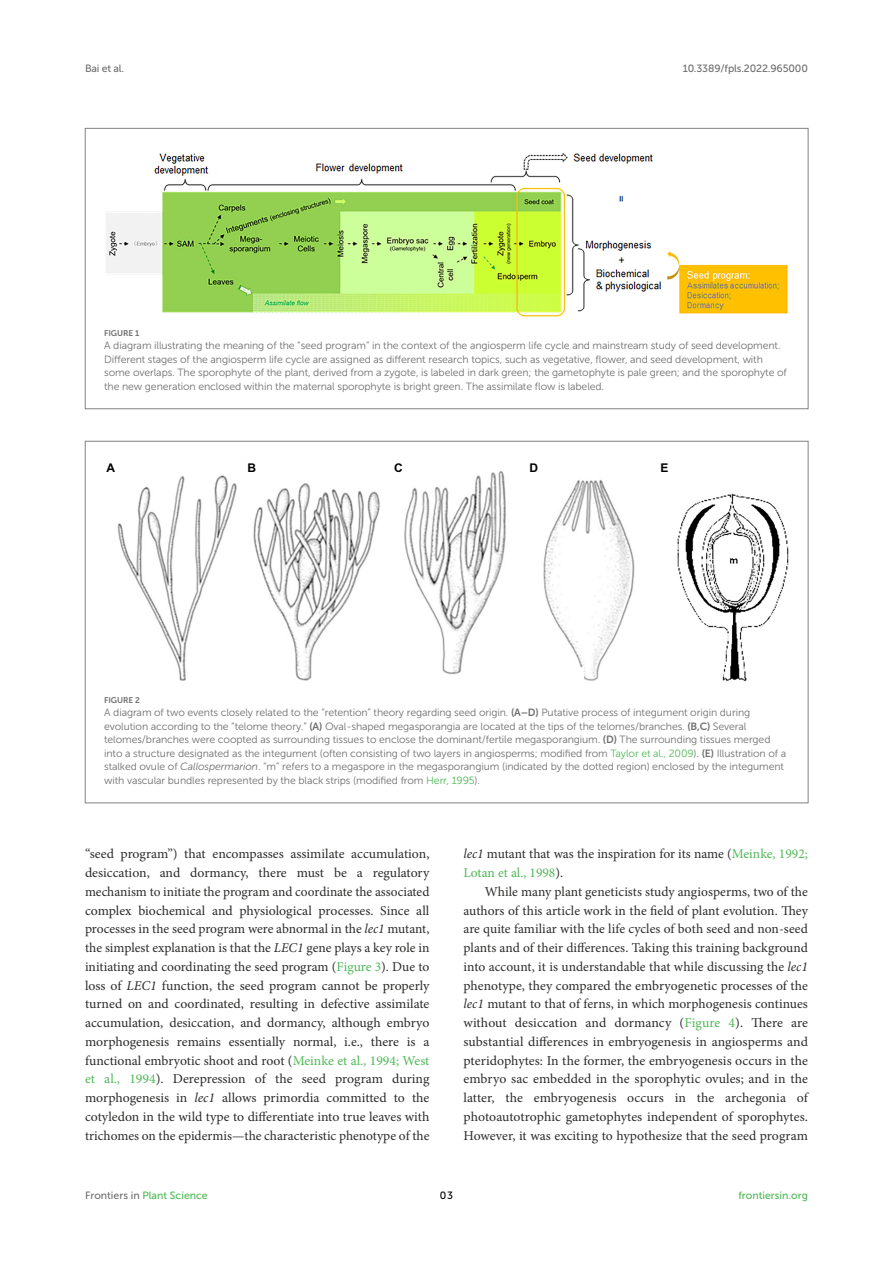
<style>
.page{position:relative;width:893px;height:1263px;background:#fff}
.page>*{position:absolute;margin:0;border:0;box-sizing:border-box;transform-origin:0 0}
.TEXT_FLUSH{font:13.5px/18.8px "Minion Pro";color:#2b2b2a;text-align:justify}
.TEXT{font:13.5px/18.8px "Minion Pro";letter-spacing:.005em;color:#2b2b2a;text-align:justify}
.t1{font:700 12px "Arial";color:#000}
.FIG_LEG{font:10.5px/13.5px "Museo Sans 300";letter-spacing:-.01em;color:#706f70}
.t2{font:10.5px "Museo Sans 500";color:#4eb855}
.t3{font:10.5px "Museo Sans 500";letter-spacing:-.015em;color:#706f70}
.t4{font:10.5px "Museo Sans 500";color:#000}
.FIG_HD{font:8.25px "Museo Sans 700";letter-spacing:-.01em;color:#706f70}
.s1{font-family:"Museo Sans 700"}
.s2{color:#4eb855}
.s3{font-style:italic}
.s4{color:#706f70}
</style>
<div class="page">
<img style="left:106px;top:153px;width:682px;height:164px">
<img style="left:117px;top:471px;width:672px;height:210px">
<p class="t3" style="left:85px;top:63px;width:41px">Bai et al.</p>
<p class="t3" style="left:683px;top:63px;width:127px">10.3389/fpls.2022.965000</p>
<p class="FIG_HD" style="left:104px;top:328px;width:37px">FIGURE 1</p>
<p class="FIG_LEG" style="left:104px;top:339px;width:684px">A diagram illustrating the meaning of the “seed program” in the context of the angiosperm life cycle and mainstream study of seed development.<br>Different stages of the angiosperm life cycle are assigned as different research topics, such as vegetative, flower, and seed development, with some overlaps. The sporophyte of the plant, derived from a zygote, is labeled in dark green; the gametophyte is pale green; and the sporophyte of the new generation enclosed within the maternal sporophyte is bright green. The assimilate flow is labeled.</p>
<p class="t1" style="left:107px;top:460px;width:10px">A</p>
<p class="t1" style="left:247px;top:460px;width:10px">B</p>
<p class="t1" style="left:394px;top:460px;width:10px">C</p>
<p class="t1" style="left:529px;top:460px;width:10px">D</p>
<p class="t1" style="left:660px;top:460px;width:10px">E</p>
<p class="FIG_HD" style="left:104px;top:695px;width:37px">FIGURE 2</p>
<p class="FIG_LEG" style="left:104px;top:706px;width:684px">A diagram of two events closely related to the “retention” theory regarding seed origin. <span class="s1">(A–D)</span> Putative process of integument origin during evolution according to the “telome theory.” <span class="s1">(A)</span> Oval-shaped megasporangia are located at the tips of the telomes/branches. <span class="s1">(B,C)</span> Several telomes/branches were coopted as surrounding tissues to enclose the dominant/fertile megasporangium. <span class="s1">(D)</span> The surrounding tissues merged into a structure designated as the integument (often consisting of two layers in angiosperms; modified from <span class="s2">Taylor et al., 2009</span>). <span class="s1">(E)</span> Illustration of a stalked ovule of <span class="s3">Callospermarion</span>. “m” refers to a megaspore in the megasporangium (indicated by the dotted region) enclosed by the integument with vascular bundles represented by the black strips (modified from <span class="s2">Herr, 1995</span>).</p>
<p class="TEXT_FLUSH" style="left:85px;top:845px;width:346px">“seed program”) that encompasses assimilate accumulation, desiccation, and dormancy, there must be a regulatory mechanism to initiate the program and coordinate the associated complex biochemical and physiological processes. Since all processes in the seed program were abnormal in the <span class="s3">lec1</span> mutant, the simplest explanation is that the <span class="s3">LEC1</span> gene plays a key role in initiating and coordinating the seed program (<span class="s2">Figure 3</span>). Due to loss of <span class="s3">LEC1</span> function, the seed program cannot be properly turned on and coordinated, resulting in defective assimilate accumulation, desiccation, and dormancy, although embryo morphogenesis remains essentially normal, i.e., there is a functional embryotic shoot and root (<span class="s2">Meinke et al., 1994; West et al., 1994</span>). Derepression of the seed program during morphogenesis in <span class="s3">lec1</span> allows primordia committed to the cotyledon in the wild type to differentiate into true leaves with trichomes on the epidermis—the characteristic phenotype of the</p>
<p class="TEXT_FLUSH" style="left:463px;top:845px;width:346px"><span class="s3">lec1</span> mutant that was the inspiration for its name (<span class="s2">Meinke, 1992;<br>Lotan et al., 1998</span>).</p>
<p class="TEXT" style="left:463px;top:882px;width:346px;text-indent:21px">While many plant geneticists study angiosperms, two of the authors of this article work in the field of plant evolution. They are quite familiar with the life cycles of both seed and non-seed plants and of their differences. Taking this training background into account, it is understandable that while discussing the <span class="s3">lec1 </span>phenotype, they compared the embryogenetic processes of the <span class="s3">lec1</span> mutant to that of ferns, in which morphogenesis continues without desiccation and dormancy (<span class="s2">Figure 4</span>). There are substantial differences in embryogenesis in angiosperms and pteridophytes: In the former, the embryogenesis occurs in the embryo sac embedded in the sporophytic ovules; and in the latter, the embryogenesis occurs in the archegonia of photoautotrophic gametophytes independent of sporophytes.<br>However, it was exciting to hypothesize that the seed program</p>
<p class="t2" style="left:85px;top:1190px;width:124px"><span class="s4">Frontiers in</span> Plant Science</p>
<p class="t4" style="left:440px;top:1190px;width:15px">03</p>
<p class="t2" style="left:738px;top:1190px;width:71px">frontiersin.org</p>
</div>
